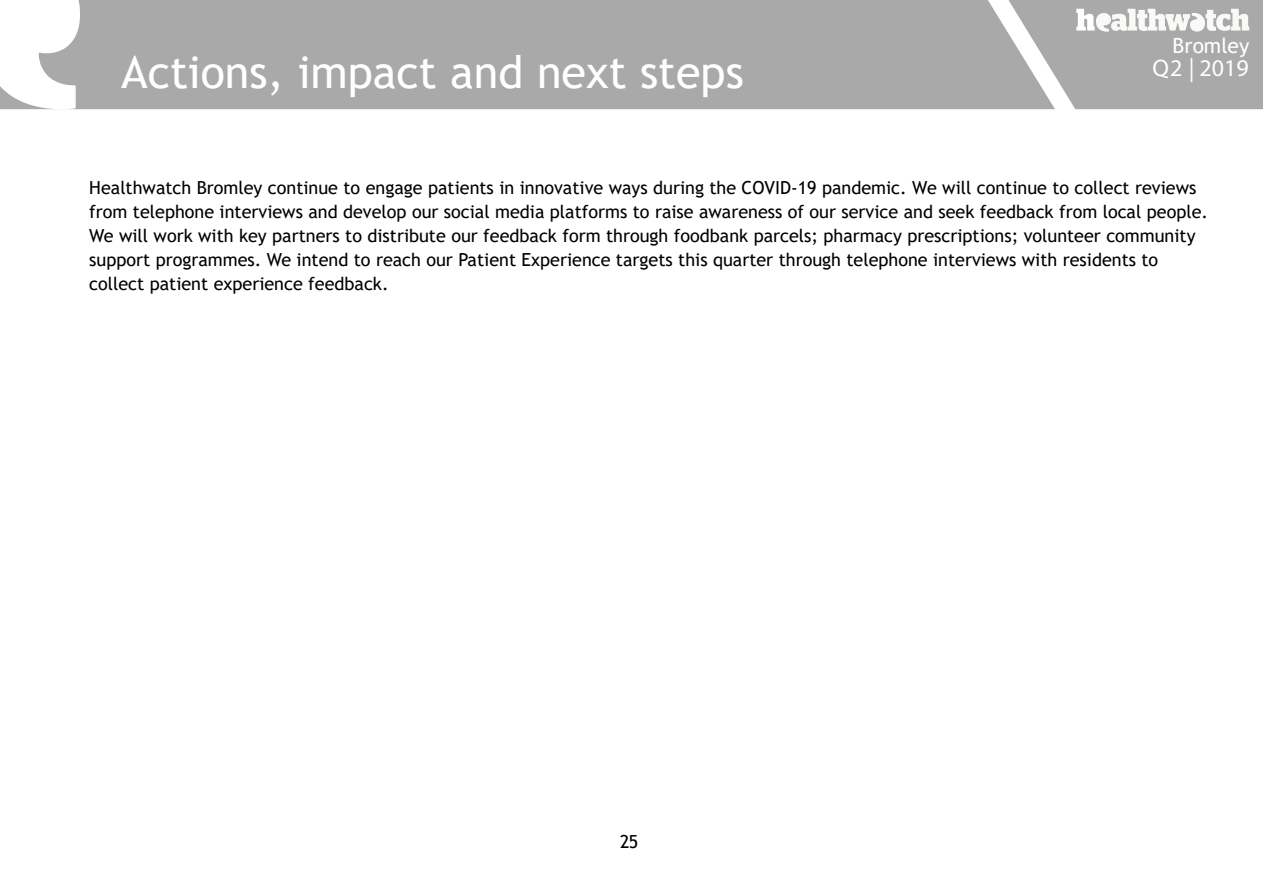
<style>
.page{position:relative;width:1263px;height:893px;background:#fff}
.page>*{position:absolute;margin:0;border:0;box-sizing:border-box;transform-origin:0 0}
.t1{font:45px "Trebuchet MS";color:#fff}
.t2{font:24px "Myriad Pro";color:#fff}
.t3{font:21px "Trebuchet MS";color:#fff}
.t4{font:18px/24px "Trebuchet MS";color:#000}
</style>
<div class="page">
<svg style="left:0;top:0;width:1055px;height:110px;background:#afafaf"></svg>
<svg style="left:1008px;top:0;width:255px;height:109px"></svg>
<div style="left:1155px;top:57px;width:99px;height:44px;background:#a9a9a9"></div>
<div style="left:1152px;top:58px;width:99px;height:44px;background:#a9a9a9"></div>
<div style="left:1092px;top:38px;width:157px;height:19px;background:#a9a9a9"></div>
<p class="t3" style="left:1172px;top:33px;width:78px">Bromley</p>
<h1 class="t1" style="left:121px;top:43px;width:624px">Actions, impact and next steps</h1>
<h2 class="t2" style="left:1170px;top:53px;width:14px">2</h2>
<h2 class="t2" style="left:1155px;top:53px;width:95px">Q1 ||2019</h2>
<h2 class="t2" style="left:1161px;top:52px;width:92px">Q4 2017</h2>
<p class="t4" style="left:89px;top:176px;width:1120px">Healthwatch Bromley continue to engage patients in innovative ways during the COVID-19 pandemic. We will continue to collect reviews from telephone interviews and develop our social media platforms to raise awareness of our service and seek feedback from local people.<br>We will work with key partners to distribute our feedback form through foodbank parcels; pharmacy prescriptions; volunteer community support programmes. We intend to reach our Patient Experience targets this quarter through telephone interviews with residents to collect patient experience feedback.</p>
<p class="t4" style="left:620px;top:830px;width:20px">25</p>
</div>
